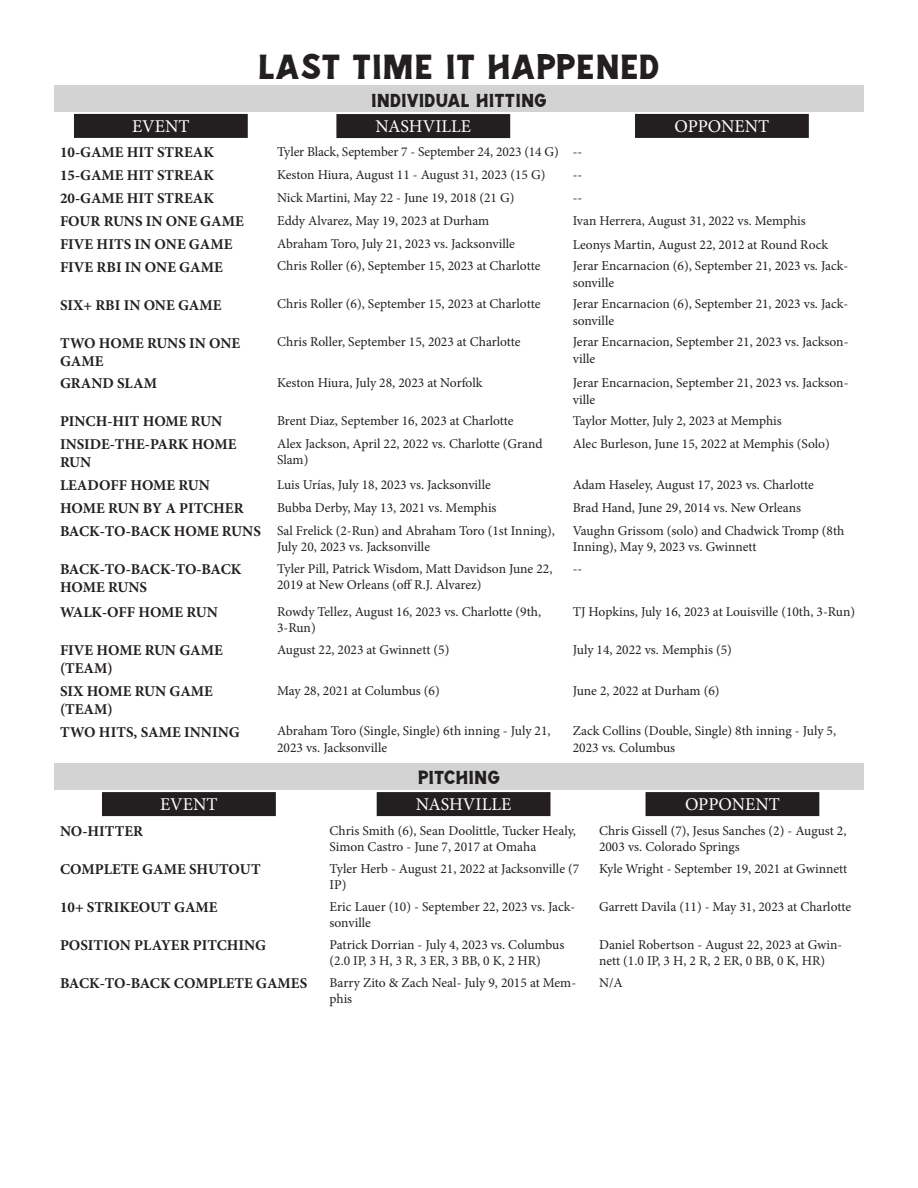
<style>
.page{position:relative;width:918px;height:1188px;background:#fff}
.page>*{position:absolute;margin:0;border:0;box-sizing:border-box;transform-origin:0 0}
.t1{font:39px "NASH";color:#231f20}
.t2{font:21px "NASH";color:#231f20}
.t3{font:18px "Minion Pro";color:#fff}
.t4{font:700 15px/18px "Minion Pro";color:#231f20}
.t5{font:700 15px/18px "Minion Pro";letter-spacing:-.02em;color:#231f20}
.t6{font:13.5px/16.2px "Minion Pro";color:#231f20}
</style>
<div class="page">
<div style="left:54px;top:85px;width:810px;height:27px;background:#d3d3d3"></div>
<div style="left:337px;top:115px;width:172px;height:22px;background:#231f20"></div>
<div style="left:336px;top:114px;width:174px;height:24px;border:2px solid #231f20"></div>
<div style="left:75px;top:115px;width:172px;height:22px;background:#231f20"></div>
<div style="left:74px;top:114px;width:174px;height:24px;border:2px solid #231f20"></div>
<div style="left:636px;top:115px;width:172px;height:22px;background:#231f20"></div>
<div style="left:635px;top:114px;width:174px;height:24px;border:2px solid #231f20"></div>
<div style="left:54px;top:763px;width:810px;height:26px;background:#d3d3d3"></div>
<div style="left:377px;top:793px;width:173px;height:22px;background:#231f20"></div>
<div style="left:377px;top:792px;width:173px;height:24px;border:2px solid #231f20"></div>
<div style="left:103px;top:793px;width:172px;height:22px;background:#231f20"></div>
<div style="left:102px;top:792px;width:174px;height:24px;border:2px solid #231f20"></div>
<div style="left:646px;top:793px;width:173px;height:22px;background:#231f20"></div>
<div style="left:646px;top:792px;width:173px;height:24px;border:2px solid #231f20"></div>
<p class="t1" style="left:258px;top:48px;width:339px">LAST TIME IT HAPPENED</p>
<p class="t2" style="left:371px;top:90px;width:11px">INDIVIDUAL</p>
<p class="t2" style="left:476px;top:90px;width:23px">HITTIN</p>
<p class="t2" style="left:534px;top:90px;width:15px">G</p>
<p class="t3" style="left:132px;top:114px;width:59px">EVENT</p>
<p class="t3" style="left:376px;top:114px;width:97px">NASHVILLE</p>
<p class="t3" style="left:675px;top:114px;width:96px">OPPONENT</p>
<p class="t4" style="left:60px;top:143px;width:155px">10-GAME HIT STREAK</p>
<p class="t6" style="left:277px;top:144px;width:283px">Tyler Black, September 7 - September 24, 2023 (14 G)</p>
<p class="t6" style="left:573px;top:144px;width:11px">--</p>
<p class="t4" style="left:60px;top:166px;width:155px">15-GAME HIT STREAK</p>
<p class="t6" style="left:277px;top:166px;width:270px">Keston Hiura, August 11 - August 31, 2023 (15 G)</p>
<p class="t6" style="left:573px;top:166px;width:11px">--</p>
<p class="t4" style="left:60px;top:189px;width:155px">20-GAME HIT STREAK</p>
<p class="t6" style="left:277px;top:189px;width:239px">Nick Martini, May 22 - June 19, 2018 (21 G)</p>
<p class="t6" style="left:573px;top:189px;width:11px">--</p>
<p class="t4" style="left:60px;top:212px;width:185px">FOUR RUNS IN ONE GAME</p>
<p class="t6" style="left:277px;top:212px;width:214px">Eddy Alvarez, May 19, 2023 at Durham</p>
<p class="t6" style="left:573px;top:212px;width:234px">Ivan Herrera, August 31, 2022 vs. Memphis</p>
<p class="t4" style="left:60px;top:235px;width:174px">FIVE HITS IN ONE GAME</p>
<p class="t6" style="left:277px;top:235px;width:239px">Abraham Toro, July 21, 2023 vs. Jacksonville</p>
<p class="t6" style="left:573px;top:237px;width:257px">Leonys Martin, August 22, 2012 at Round Rock</p>
<p class="t4" style="left:60px;top:258px;width:164px">FIVE RBI IN ONE GAME</p>
<p class="t6" style="left:277px;top:258px;width:265px">Chris Roller (6), September 15, 2023 at Charlotte</p>
<p class="t6" style="left:573px;top:258px;width:277px">Jerar Encarnacion (6), September 21, 2023 vs. Jack&shy;sonville</p>
<p class="t4" style="left:60px;top:296px;width:163px">SIX+ RBI IN ONE GAME</p>
<p class="t6" style="left:277px;top:296px;width:265px">Chris Roller (6), September 15, 2023 at Charlotte</p>
<p class="t6" style="left:573px;top:296px;width:277px">Jerar Encarnacion (6), September 21, 2023 vs. Jack&shy;sonville</p>
<p class="t4" style="left:60px;top:334px;width:182px">TWO HOME RUNS IN ONE<br>GAME</p>
<p class="t6" style="left:277px;top:334px;width:245px">Chris Roller, September 15, 2023 at Charlotte</p>
<p class="t6" style="left:573px;top:334px;width:277px">Jerar Encarnacion, September 21, 2023 vs. Jackson&shy;ville</p>
<p class="t4" style="left:60px;top:374px;width:99px">GRAND SLAM</p>
<p class="t6" style="left:277px;top:375px;width:207px">Keston Hiura, July 28, 2023 at Norfolk</p>
<p class="t6" style="left:573px;top:375px;width:277px">Jerar Encarnacion, September 21, 2023 vs. Jackson&shy;ville</p>
<p class="t4" style="left:60px;top:412px;width:164px">PINCH-HIT HOME RUN</p>
<p class="t6" style="left:277px;top:413px;width:238px">Brent Diaz, September 16, 2023 at Charlotte</p>
<p class="t6" style="left:573px;top:413px;width:210px">Taylor Motter, July 2, 2023 at Memphis</p>
<p class="t4" style="left:60px;top:435px;width:178px">INSIDE-THE-PARK HOME<br>RUN</p>
<p class="t6" style="left:277px;top:436px;width:267px">Alex Jackson, April 22, 2022 vs. Charlotte (Grand<br>Slam)</p>
<p class="t6" style="left:573px;top:436px;width:259px">Alec Burleson, June 15, 2022 at Memphis (Solo)</p>
<p class="t4" style="left:60px;top:476px;width:151px">LEADOFF HOME RUN</p>
<p class="t6" style="left:277px;top:477px;width:215px">Luis Urías, July 18, 2023 vs. Jacksonville</p>
<p class="t6" style="left:573px;top:477px;width:243px">Adam Haseley, August 17, 2023 vs. Charlotte</p>
<p class="t4" style="left:60px;top:499px;width:185px">HOME RUN BY A PITCHER</p>
<p class="t6" style="left:277px;top:500px;width:221px">Bubba Derby, May 13, 2021 vs. Memphis</p>
<p class="t6" style="left:573px;top:500px;width:230px">Brad Hand, June 29, 2014 vs. New Orleans</p>
<p class="t4" style="left:60px;top:522px;width:202px">BACK-TO-BACK HOME RUNS</p>
<p class="t6" style="left:277px;top:523px;width:279px">Sal Frelick (2-Run) and Abraham Toro (1st Inning),<br>July 20, 2023 vs. Jacksonville</p>
<p class="t6" style="left:573px;top:523px;width:273px">Vaughn Grissom (solo) and Chadwick Tromp (8th<br>Inning), May 9, 2023 vs. Gwinnett</p>
<p class="t5" style="left:60px;top:560px;width:183px">BACK-TO-BACK-TO-BACK<br>HOME RUNS</p>
<p class="t6" style="left:277px;top:561px;width:277px">Tyler Pill, Patrick Wisdom, Matt Davidson June 22,<br>2019 at New Orleans (off R.J. Alvarez)</p>
<p class="t6" style="left:573px;top:561px;width:11px">--</p>
<p class="t4" style="left:60px;top:603px;width:159px">WALK-OFF HOME RUN</p>
<p class="t6" style="left:277px;top:603px;width:266px">Rowdy Tellez, August 16, 2023 vs. Charlotte (9th,<br>3-Run)</p>
<p class="t6" style="left:573px;top:603px;width:284px">TJ Hopkins, July 16, 2023 at Louisville (10th, 3-Run)</p>
<p class="t4" style="left:60px;top:641px;width:164px">FIVE HOME RUN GAME (TEAM)</p>
<p class="t6" style="left:277px;top:641px;width:174px">August 22, 2023 at Gwinnett (5)</p>
<p class="t6" style="left:573px;top:641px;width:161px">July 14, 2022 vs. Memphis (5)</p>
<p class="t4" style="left:60px;top:682px;width:154px">SIX HOME RUN GAME (TEAM)</p>
<p class="t6" style="left:277px;top:682px;width:164px">May 28, 2021 at Columbus (6)</p>
<p class="t6" style="left:573px;top:682px;width:148px">June 2, 2022 at Durham (6)</p>
<p class="t4" style="left:60px;top:723px;width:181px">TWO HITS, SAME INNING</p>
<p class="t6" style="left:277px;top:723px;width:275px">Abraham Toro (Single, Single) 6th inning - July 21,<br>2023 vs. Jacksonville</p>
<p class="t6" style="left:573px;top:723px;width:265px">Zack Collins (Double, Single) 8th inning - July 5,<br>2023 vs. Columbus</p>
<p class="t2" style="left:418px;top:768px;width:84px">PITCHING</p>
<p class="t3" style="left:160px;top:792px;width:59px">EVENT</p>
<p class="t3" style="left:416px;top:792px;width:97px">NASHVILLE</p>
<p class="t3" style="left:685px;top:792px;width:96px">OPPONENT</p>
<p class="t4" style="left:60px;top:822px;width:85px">NO-HITTER</p>
<p class="t6" style="left:330px;top:822px;width:248px">Chris Smith (6), Sean Doolittle, Tucker Healy,<br>Simon Castro - June 7, 2017 at Omaha</p>
<p class="t6" style="left:599px;top:822px;width:249px">Chris Gissell (7), Jesus Sanches (2) - August 2,<br>2003 vs. Colorado Springs</p>
<p class="t4" style="left:60px;top:860px;width:202px">COMPLETE GAME SHUTOUT</p>
<p class="t6" style="left:330px;top:860px;width:251px">Tyler Herb - August 21, 2022 at Jacksonville (7<br>IP)</p>
<p class="t6" style="left:599px;top:860px;width:250px">Kyle Wright - September 19, 2021 at Gwinnett</p>
<p class="t4" style="left:60px;top:898px;width:159px">10+ STRIKEOUT GAME</p>
<p class="t6" style="left:330px;top:898px;width:247px">Eric Lauer (10) - September 22, 2023 vs. Jack&shy;sonville</p>
<p class="t6" style="left:599px;top:898px;width:254px">Garrett Davila (11) - May 31, 2023 at Charlotte</p>
<p class="t4" style="left:60px;top:936px;width:208px">POSITION PLAYER PITCHING</p>
<p class="t6" style="left:330px;top:936px;width:236px">Patrick Dorrian - July 4, 2023 vs. Columbus (2.0 IP, 3 H, 3 R, 3 ER, 3 BB, 0 K, 2 HR)</p>
<p class="t6" style="left:599px;top:936px;width:245px">Daniel Robertson - August 22, 2023 at Gwin&shy;nett (1.0 IP, 3 H, 2 R, 2 ER, 0 BB, 0 K, HR)</p>
<p class="t4" style="left:60px;top:974px;width:249px">BACK-TO-BACK COMPLETE GAMES</p>
<p class="t6" style="left:330px;top:974px;width:248px">Barry Zito &amp; Zach Neal- July 9, 2015 at Mem&shy;phis</p>
<p class="t6" style="left:599px;top:974px;width:25px">N/A</p>
</div>
